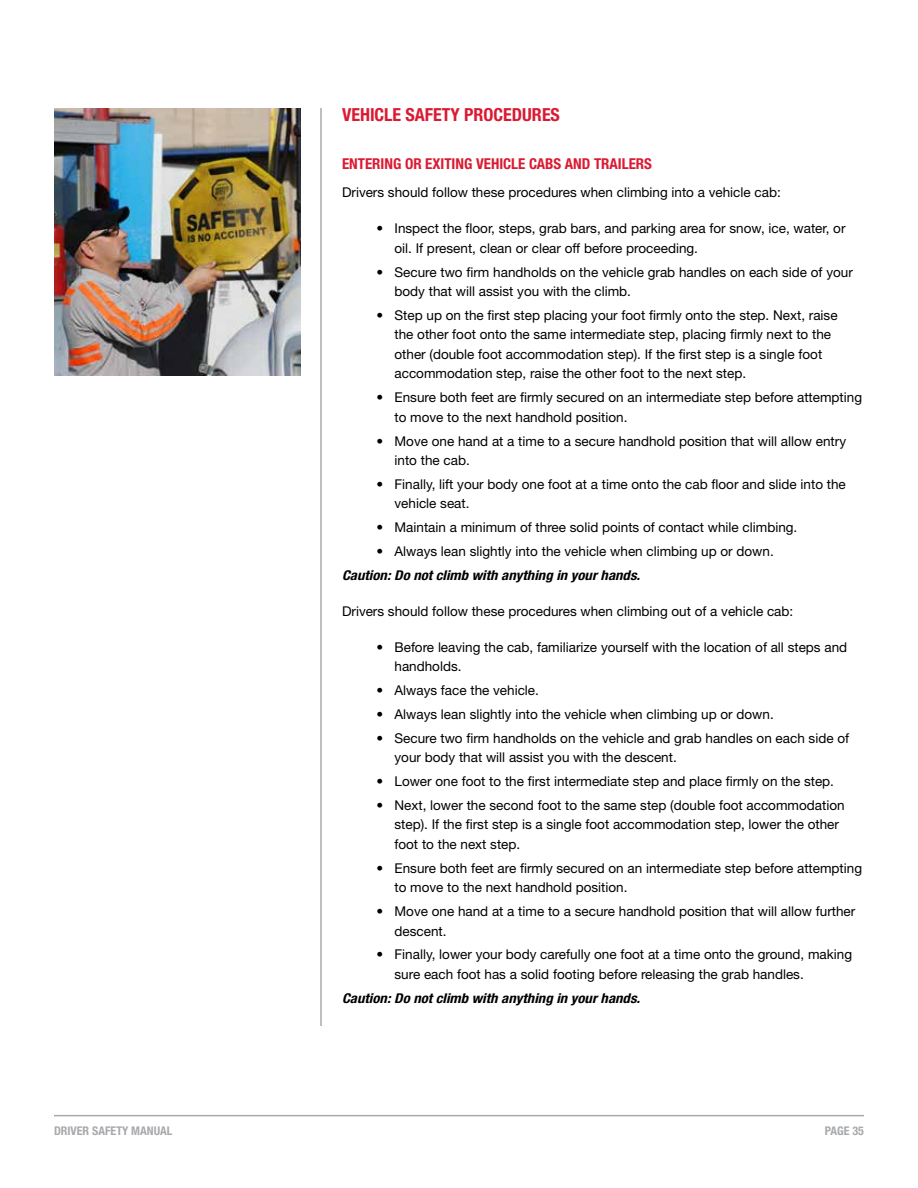
<style>
.page{position:relative;width:918px;height:1188px;background:#fff}
.page>*{position:absolute;margin:0;border:0;box-sizing:border-box;transform-origin:0 0}
.t1{font:700 condensed 18px "Helvetica Neue LT Pro";color:#da1a32}
.t2{font:700 condensed 15px "Helvetica Neue LT Pro";color:#da1a32}
.t3{font:13.5px/19.5px "Helvetica Neue LT Pro";color:#000}
.t4{font:italic 700 condensed 13.5px "Helvetica Neue LT Pro";color:#000;scale:1.1 1}
.t5{font:700 condensed 12px "Helvetica Neue LT Std";color:#a7a9ac}
</style>
<div class="page">
<hr style="left:54px;top:1115px;width:810px;height:1px;background:#a7a9ac">
<hr style="left:320px;top:108px;width:2px;height:918px;background:#a7a9ac">
<img style="left:54px;top:108px;width:246px;height:267px">
<h4 class="t1" style="left:342px;top:104px;width:219px">VEHICLE SAFETY PROCEDURES</h4>
<p class="t2" style="left:342px;top:155px;width:312px">ENTERING OR EXITING VEHICLE CABS AND TRAILERS</p>
<p class="t3" style="left:342px;top:182px;width:440px">Drivers should follow these procedures when climbing into a vehicle cab:</p>
<p class="t3" style="left:395px;top:218px;width:453px;text-indent:-18px">• Inspect the foor, steps, grab bars, and parking area for snow, ice, water, or oil. If present, clean or clear off before proceeding.</p>
<p class="t3" style="left:395px;top:262px;width:460px;text-indent:-18px">• Secure two frm handholds on the vehicle grab handles on each side of your body that will assist you with the climb.</p>
<p class="t3" style="left:395px;top:305px;width:445px;text-indent:-18px">• Step up on the frst step placing your foot frmly onto the step. Next, raise the other foot onto the same intermediate step, placing frmly next to the other (double foot accommodation step). If the frst step is a single foot accommodation step, raise the other foot to the next step.</p>
<p class="t3" style="left:395px;top:387px;width:469px;text-indent:-18px">• Ensure both feet are frmly secured on an intermediate step before attempting to move to the next handhold position.</p>
<p class="t3" style="left:395px;top:431px;width:453px;text-indent:-18px">• Move one hand at a time to a secure handhold position that will allow entry into the cab.</p>
<p class="t3" style="left:395px;top:474px;width:453px;text-indent:-18px">• Finally, lift your body one foot at a time onto the cab foor and slide into the vehicle seat.</p>
<p class="t3" style="left:377px;top:517px;width:422px">• Maintain a minimum of three solid points of contact while climbing.</p>
<p class="t3" style="left:377px;top:541px;width:399px">• Always lean slightly into the vehicle when climbing up or down.</p>
<p class="t4" style="left:342px;top:567px;width:273px">Caution: Do not climb with anything in your hands.</p>
<p class="t3" style="left:342px;top:601px;width:453px">Drivers should follow these procedures when climbing out of a vehicle cab:</p>
<p class="t3" style="left:395px;top:637px;width:454px;text-indent:-18px">• Before leaving the cab, familiarize yourself with the location of all steps and handholds.</p>
<p class="t3" style="left:377px;top:680px;width:164px">• Always face the vehicle.</p>
<p class="t3" style="left:377px;top:704px;width:399px">• Always lean slightly into the vehicle when climbing up or down.</p>
<p class="t3" style="left:395px;top:728px;width:456px;text-indent:-18px">• Secure two frm handholds on the vehicle and grab handles on each side of your body that will assist you with the descent.</p>
<p class="t3" style="left:377px;top:771px;width:459px">• Lower one foot to the frst intermediate step and place frmly on the step.</p>
<p class="t3" style="left:395px;top:795px;width:452px;text-indent:-18px">• Next, lower the second foot to the same step (double foot accommodation step). If the frst step is a single foot accommodation step, lower the other foot to the next step.</p>
<p class="t3" style="left:395px;top:858px;width:469px;text-indent:-18px">• Ensure both feet are frmly secured on an intermediate step before attempting to move to the next handhold position.</p>
<p class="t3" style="left:395px;top:901px;width:462px;text-indent:-18px">• Move one hand at a time to a secure handhold position that will allow further descent.</p>
<p class="t3" style="left:395px;top:945px;width:459px;text-indent:-18px">• Finally, lower your body carefully one foot at a time onto the ground, making sure each foot has a solid footing before releasing the grab handles.</p>
<p class="t4" style="left:342px;top:990px;width:273px">Caution: Do not climb with anything in your hands.</p>
<p class="t5" style="left:54px;top:1123px;width:120px">DRIVER SAFETY MANUAL</p>
<p class="t5" style="left:825px;top:1123px;width:41px">PAGE 35</p>
</div>
